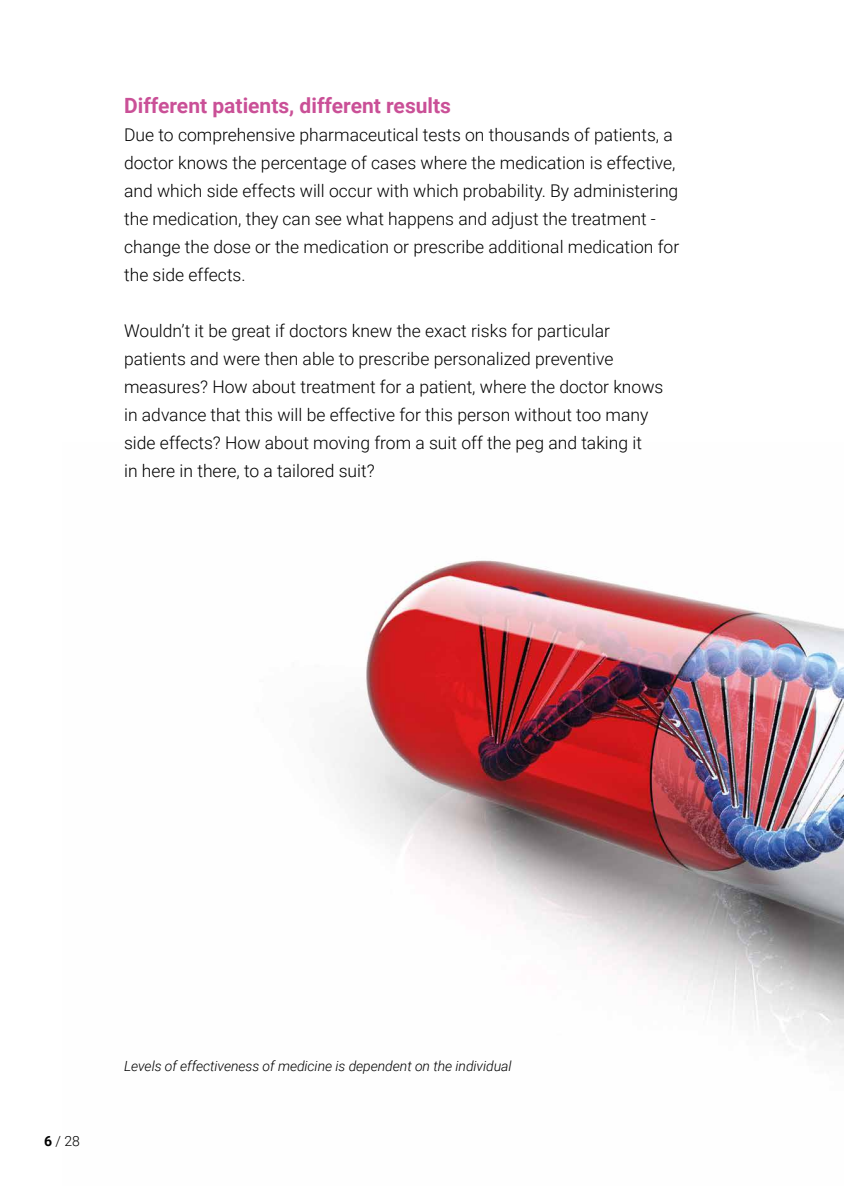
<style>
.page{position:relative;width:844px;height:1186px;background:#fff}
.page>*{position:absolute;margin:0;border:0;box-sizing:border-box;transform-origin:0 0}
.t1{font:700 21px "Roboto";color:#ca5097}
.t2{font:300 17.5px/28px "Roboto";color:#000}
.t3{font:italic 300 14px "Roboto";letter-spacing:-.005em;color:#000}
.t4{font:300 14px "Roboto";color:#000}
.s1{font-weight:700}
</style>
<div class="page">
<img style="left:332px;top:560px;width:511px;height:491px">
<p class="t1" style="left:124px;top:90px;width:328px">Different patients, different results</p>
<p class="t2" style="left:124px;top:120px;width:556px">Due to comprehensive pharmaceutical tests on thousands of patients, a doctor knows the percentage of cases where the medication is effective, and which side effects will occur with which probability. By administering the medication, they can see what happens and adjust the treatment - change the dose or the medication or prescribe additional medication for the side effects.</p>
<p class="t2" style="left:124px;top:316px;width:540px">Wouldn’t it be great if doctors knew the exact risks for particular patients and were then able to prescribe personalized preventive measures? How about treatment for a patient, where the doctor knows in advance that this will be effective for this person without too many side effects? How about moving from a suit off the peg and taking it<br>in here in there, to a tailored suit?</p>
<p class="t4" style="left:44px;top:1131px;width:37px"><span class="s1">6</span> / 28</p>
<p class="t3" style="left:124px;top:1056px;width:389px">Levels of effectiveness of medicine is dependent on the individual</p>
</div>
